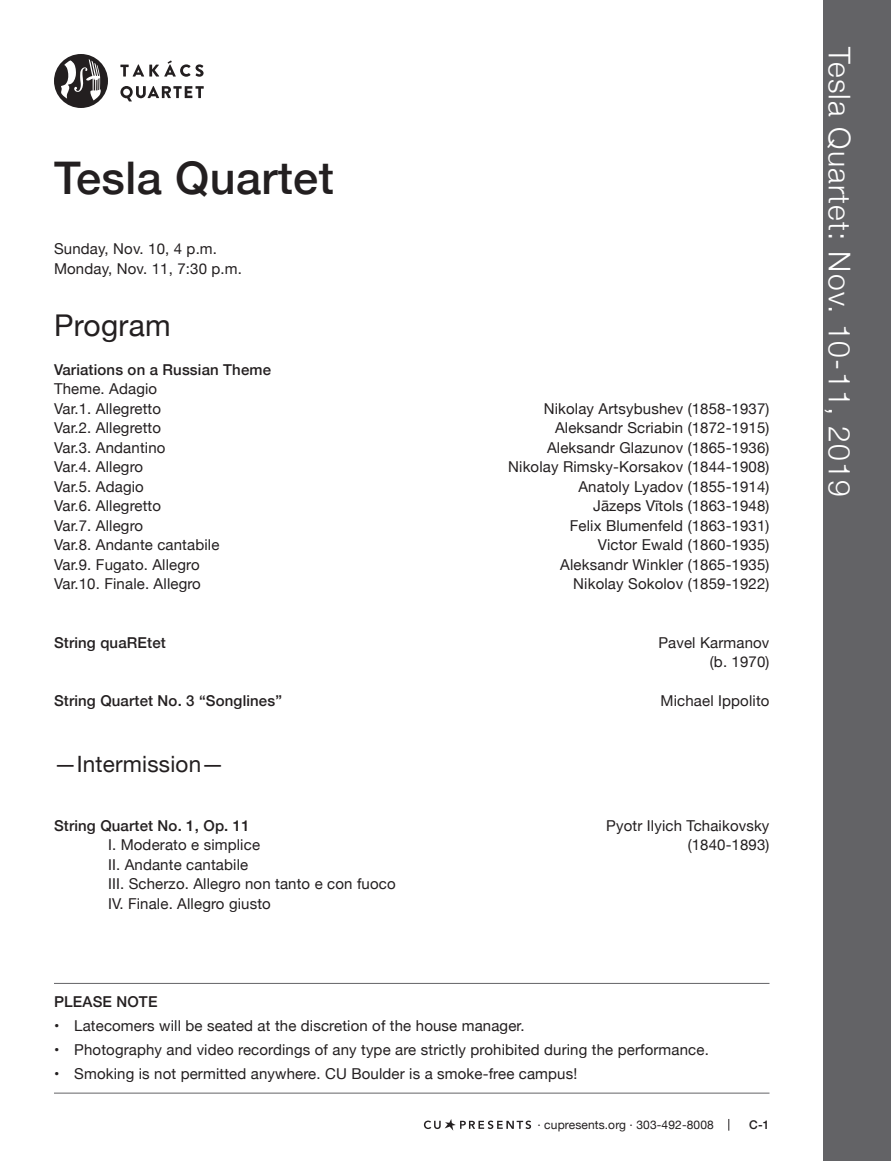
<style>
.page{position:relative;width:891px;height:1161px;background:#fff}
.page>*{position:absolute;margin:0;border:0;box-sizing:border-box;transform-origin:0 0}
.t1{font:500 45px "Helvetica Neue";letter-spacing:.01em;color:#231f20}
.t2{font:300 30px "Helvetica Neue";letter-spacing:.04em;color:#fff}
.t3{font:30px "Helvetica Neue";letter-spacing:.01em;color:#231f20}
.t4{font:22.5px "Helvetica Neue";letter-spacing:.01em;color:#231f20}
.t5{font:15px "Helvetica Neue";letter-spacing:.01em;color:#231f20}
.t6{font:500 15px "Helvetica Neue";letter-spacing:.01em;color:#231f20}
.t7{font:12px "Helvetica Neue";letter-spacing:.01em;color:#231f20}
.t8{font:500 12px "Helvetica Neue";color:#231f20}
</style>
<div class="page">
<div style="left:824px;top:0;width:67px;height:1161px;background:#636366"></div>
<svg style="left:54px;top:54px;width:54px;height:54px"></svg>
<svg style="left:120px;top:60px;width:84px;height:17px"></svg>
<svg style="left:120px;top:86px;width:84px;height:15px"></svg>
<hr style="left:54px;top:983px;width:716px;height:1px;background:#636366">
<hr style="left:54px;top:1093px;width:716px;height:1px;background:#636366">
<svg style="left:729px;top:1119px;width:1px;height:12px"></svg>
<svg style="left:424px;top:1119px;width:107px;height:12px"></svg>
<h1 class="t1" style="left:54px;top:142px;width:281px">Tesla Quartet</h1>
<h3 class="t5" style="left:54px;top:238px;width:165px">Sunday, Nov. 10, 4 p.m.</h3>
<h3 class="t5" style="left:54px;top:257px;width:190px">Monday, Nov. 11, 7:30 p.m.</h3>
<h1 class="t3" style="left:54px;top:303px;width:118px">Program</h1>
<p class="t6" style="left:54px;top:357px;width:219px">Variations on a Russian Theme</p>
<p class="t5" style="left:54px;top:378px;width:105px">Theme. Adagio</p>
<p class="t5" style="left:54px;top:397px;width:109px">Var.1. Allegretto</p>
<p class="t5" style="left:544px;top:397px;width:227px">Nikolay Artsybushev (1858-1937)</p>
<p class="t5" style="left:54px;top:417px;width:109px">Var.2. Allegretto</p>
<p class="t5" style="left:555px;top:417px;width:216px">Aleksandr Scriabin (1872-1915)</p>
<p class="t5" style="left:54px;top:436px;width:113px">Var.3. Andantino</p>
<p class="t5" style="left:547px;top:436px;width:224px">Aleksandr Glazunov (1865-1936)</p>
<p class="t5" style="left:54px;top:456px;width:91px">Var.4. Allegro</p>
<p class="t5" style="left:508px;top:456px;width:263px">Nikolay Rimsky-Korsakov (1844-1908)</p>
<p class="t5" style="left:54px;top:475px;width:91px">Var.5. Adagio</p>
<p class="t5" style="left:578px;top:475px;width:193px">Anatoly Lyadov (1855-1914)</p>
<p class="t5" style="left:54px;top:495px;width:109px">Var.6. Allegretto</p>
<p class="t5" style="left:593px;top:495px;width:178px">Jāzeps Vītols (1863-1948)</p>
<p class="t5" style="left:54px;top:514px;width:91px">Var.7. Allegro</p>
<p class="t5" style="left:570px;top:514px;width:201px">Felix Blumenfeld (1863-1931)</p>
<p class="t5" style="left:54px;top:534px;width:167px">Var.8. Andante cantabile</p>
<p class="t5" style="left:598px;top:534px;width:173px">Victor Ewald (1860-1935)</p>
<p class="t5" style="left:54px;top:553px;width:147px">Var.9. Fugato. Allegro</p>
<p class="t5" style="left:560px;top:553px;width:211px">Aleksandr Winkler (1865-1935)</p>
<p class="t5" style="left:54px;top:573px;width:148px">Var.10. Finale. Allegro</p>
<p class="t5" style="left:573px;top:573px;width:198px">Nikolay Sokolov (1859-1922)</p>
<p class="t6" style="left:54px;top:630px;width:113px">String quaREtet</p>
<p class="t5" style="left:658px;top:631px;width:113px">Pavel Karmanov</p>
<p class="t5" style="left:710px;top:651px;width:61px">(b. 1970)</p>
<p class="t6" style="left:54px;top:689px;width:230px">String Quartet No. 3 “Songlines”</p>
<p class="t5" style="left:661px;top:690px;width:110px">Michael Ippolito</p>
<h2 class="t4" style="left:54px;top:748px;width:172px">—Intermission—</h2>
<p class="t6" style="left:54px;top:813px;width:197px">String Quartet No. 1, Op. 11</p>
<p class="t5" style="left:606px;top:814px;width:165px">Pyotr Ilyich Tchaikovsky</p>
<p class="t5" style="left:108px;top:834px;width:154px">I. Moderato e simplice</p>
<p class="t5" style="left:688px;top:834px;width:83px">(1840-1893)</p>
<p class="t5" style="left:108px;top:853px;width:142px">II. Andante cantabile</p>
<p class="t5" style="left:108px;top:873px;width:289px">III. Scherzo. Allegro non tanto e con fuoco</p>
<p class="t5" style="left:108px;top:892px;width:164px">IV. Finale. Allegro giusto</p>
<p class="t6" style="left:54px;top:990px;width:105px">PLEASE NOTE</p>
<p class="t5" style="left:54px;top:1015px;width:472px">• Latecomers will be seated at the discretion of the house manager.</p>
<p class="t5" style="left:54px;top:1039px;width:656px">• Photography and video recordings of any type are strictly prohibited during the performance.</p>
<p class="t5" style="left:54px;top:1063px;width:525px">• Smoking is not permitted anywhere. CU Boulder is a smoke-free campus!</p>
<p class="t7" style="left:537px;top:1116px;width:178px">· cupresents.org · 303-492-8008</p>
<p class="t8" style="left:749px;top:1115px;width:22px">C-1</p>
<h2 class="t2" style="left:864px;top:47px;width:451px;rotate:90deg">Tesla Quartet: Nov. 10-11, 2019</h2>
</div>
